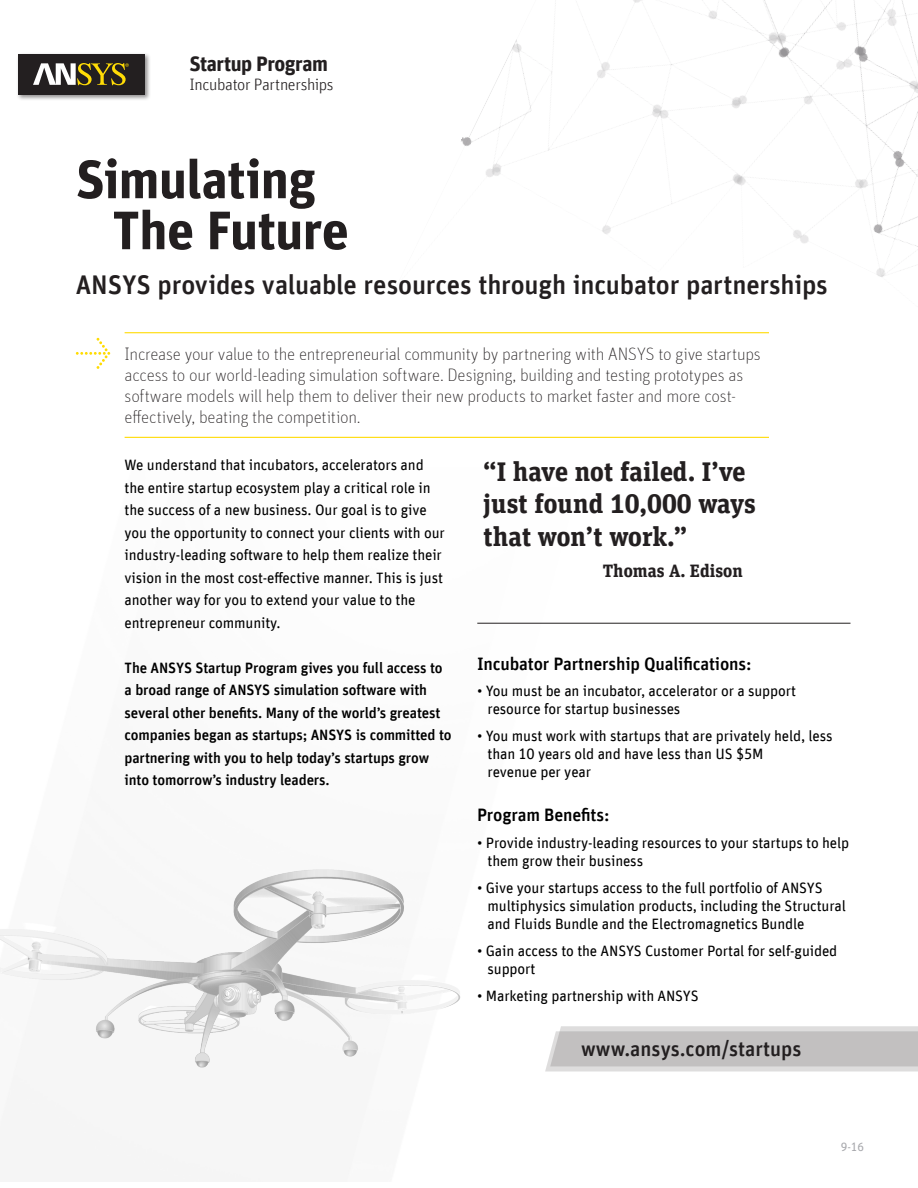
<style>
.page{position:relative;width:918px;height:1188px;background:#fff}
.page>*{position:absolute;margin:0;border:0;box-sizing:border-box;transform-origin:0 0}
.t1{font:700 54px/51px "Unit Offc Pro";letter-spacing:-.01em;color:#231f20}
.t2{font:500 27px "Unit Offc Pro";letter-spacing:-.01em;color:#231f20}
.t3{font:700 27px/32.4px "Unit Slab Offc Pro";color:#231f20}
.t4{font:500 21px "Unit Offc Pro";color:#231f20}
.t5{font:700 21px "Unit Offc Pro";letter-spacing:-.025em;color:#231f20}
.t6{font:100 18px/21px "Unit Offc Pro";letter-spacing:-.015em;color:#231f20}
.t7{font:500 18px "Unit Offc Pro";letter-spacing:-.01em;color:#000}
.t8{font:700 18px "Unit Slab Offc Pro";color:#231f20}
.t9{font:300 16.5px "Unit Offc Pro";letter-spacing:-.025em;color:#231f20}
.t10{font:15px "Unit Offc Pro";letter-spacing:-.01em;color:#000}
.t11{font:500 15px "Unit Offc Pro";letter-spacing:-.01em;color:#000}
.t12{font:12px "Unit Offc Pro";color:#a8a9ad}
</style>
<div class="page">
<svg style="left:76px;top:338px;width:34px;height:31px"></svg>
<div style="left:17px;top:53px;width:134px;height:48px;background:#231f20;opacity:.5"></div>
<div style="left:18px;top:54px;width:126px;height:40px;background:#231f20"></div>
<svg style="left:33px;top:63px;width:96px;height:22px"></svg>
<hr style="left:125px;top:332px;width:644px;height:1px;background:#ffdc06">
<hr style="left:125px;top:437px;width:644px;height:1px;background:#ffdc06">
<hr style="left:477px;top:623px;width:374px;height:1px;background:#231f20">
<svg style="left:545px;top:1026px;width:373px;height:46px;background:#cac8c8"></svg>
<img style="left:0;top:869px;width:461px;height:199px">
<img style="left:389px;top:0;width:529px;height:438px">
<p class="t5" style="left:190px;top:48px;width:140px">Startup Program</p>
<p class="t9" style="left:190px;top:74px;width:146px">Incubator Partnerships</p>
<p class="t1" style="left:112px;top:151px;width:238px;text-indent:-37px">Simulating<br>The Future</p>
<p class="t2" style="left:76px;top:266px;width:754px">ANSYS provides valuable resources through incubator partnerships</p>
<p class="t6" style="left:125px;top:343px;width:638px">Increase your value to the entrepreneurial community by partnering with ANSYS to give startups access to our world-leading simulation software. Designing, building and testing prototypes as software models will help them to deliver their new products to market faster and more cost&shy;effectively, beating the competition.</p>
<p class="t10" style="left:125px;top:455px;width:301px">We understand that incubators, accelerators and</p>
<p class="t10" style="left:125px;top:477px;width:308px">the entire startup ecosystem play a critical role in</p>
<p class="t10" style="left:125px;top:500px;width:304px">the success of a new business. Our goal is to give</p>
<p class="t10" style="left:125px;top:522px;width:322px">you the opportunity to connect your clients with our</p>
<p class="t10" style="left:125px;top:545px;width:319px">industry-leading software to help them realize their</p>
<p class="t10" style="left:125px;top:567px;width:320px">vision in the most cost-effective manner. This is just</p>
<p class="t10" style="left:125px;top:590px;width:292px">another way for you to extend your value to the</p>
<p class="t10" style="left:125px;top:612px;width:158px">entrepreneur community.</p>
<p class="t11" style="left:125px;top:657px;width:320px">The ANSYS Startup Program gives you full access to</p>
<p class="t11" style="left:125px;top:679px;width:304px">a broad range of ANSYS simulation software with</p>
<p class="t11" style="left:125px;top:702px;width:317px">several other benefits. Many of the world’s greatest</p>
<p class="t11" style="left:125px;top:724px;width:329px">companies began as startups; ANSYS is committed to</p>
<p class="t11" style="left:125px;top:747px;width:306px">partnering with you to help today’s startups grow</p>
<p class="t11" style="left:125px;top:769px;width:207px">into tomorrow’s industry leaders.</p>
<p class="t3" style="left:483px;top:454px;width:274px">“I have not failed. I’ve just found 10,000 ways that won’t work.”</p>
<p class="t8" style="left:603px;top:557px;width:142px">Thomas A. Edison</p>
<p class="t7" style="left:477px;top:651px;width:276px">Incubator Partnership Qualifications:</p>
<p class="t10" style="left:477px;top:680px;width:321px">• You must be an incubator, accelerator or a support</p>
<p class="t10" style="left:488px;top:698px;width:194px">resource for startup businesses</p>
<p class="t10" style="left:477px;top:725px;width:357px">• You must work with startups that are privately held, less</p>
<p class="t10" style="left:488px;top:743px;width:278px">than 10 years old and have less than US $5M</p>
<p class="t10" style="left:488px;top:761px;width:105px">revenue per year</p>
<p class="t7" style="left:477px;top:802px;width:134px">Program Benefits:</p>
<p class="t10" style="left:477px;top:832px;width:374px">• Provide industry-leading resources to your startups to help</p>
<p class="t10" style="left:488px;top:850px;width:157px">them grow their business</p>
<p class="t10" style="left:477px;top:877px;width:347px">• Give your startups access to the full portfolio of ANSYS</p>
<p class="t10" style="left:488px;top:895px;width:360px">multiphysics simulation products, including the Structural</p>
<p class="t10" style="left:488px;top:913px;width:319px">and Fluids Bundle and the Electromagnetics Bundle</p>
<p class="t10" style="left:477px;top:940px;width:362px">• Gain access to the ANSYS Customer Portal for self-guided</p>
<p class="t10" style="left:488px;top:958px;width:50px">support</p>
<p class="t10" style="left:477px;top:985px;width:223px">• Marketing partnership with ANSYS</p>
<p class="t4" style="left:581px;top:1033px;width:222px">www.ansys.com/startups</p>
<p class="t12" style="left:841px;top:1138px;width:25px">9-16</p>
</div>
